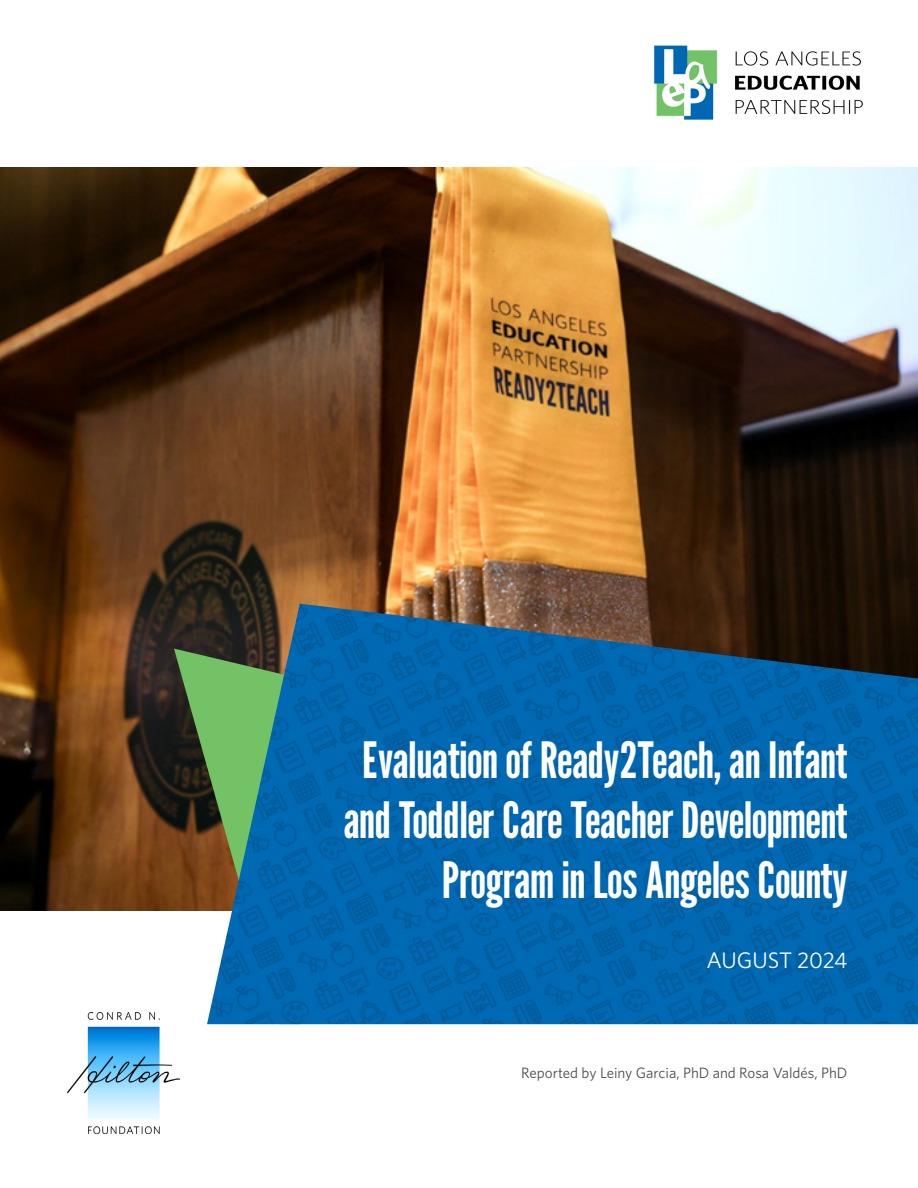
<style>
.page{position:relative;width:918px;height:1188px;background:#fff}
.page>*{position:absolute;margin:0;border:0;box-sizing:border-box;transform-origin:0 0}
.t1{font:49.95px/60px "League Gothic";color:#fff;text-align:right}
.t2{font:22.5px "Whitney";letter-spacing:-.005em;color:#fff}
.t3{font:15px "Whitney";color:#4b4c4d}
</style>
<div class="page">
<img style="left:0;top:168px;width:918px;height:743px">
<svg style="left:174px;top:649px;width:33px;height:262px;background:#4d4b27"></svg>
<img style="left:207px;top:604px;width:711px;height:420px">
<img style="left:654px;top:45px;width:209px;height:75px">
<img style="left:68px;top:1012px;width:112px;height:122px">
<p class="t1" style="left:344px;top:728px;width:505px">Evaluation of Ready2Teach, an Infant and Toddler Care Teacher Development<br>Program in Los Angeles County</p>
<p class="t2" style="left:706px;top:947px;width:143px">AUGUST 2024</p>
<p class="t3" style="left:521px;top:1064px;width:328px">Reported by Leiny Garcia, PhD and Rosa Valdés, PhD</p>
</div>
